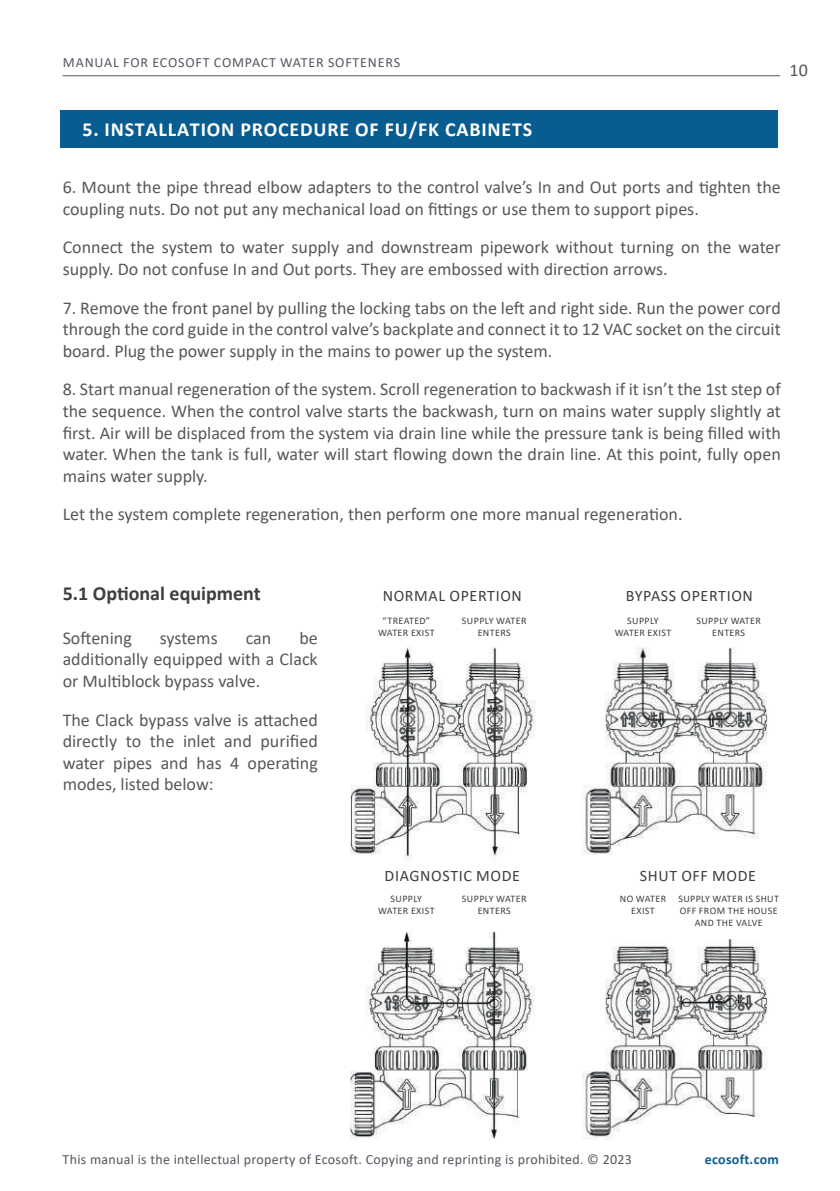
<style>
.page{position:relative;width:840px;height:1191px;background:#fff}
.page>*{position:absolute;margin:0;border:0;box-sizing:border-box;transform-origin:0 0}
.t1{font:700 20px "Calibri";letter-spacing:.04em;color:#fff}
.t2{font:700 20px "Calibri";color:#3e3e3f}
.t3{font:18px/21.6px "Calibri";color:#57585a;text-align:justify}
.t4{font:18px "Calibri";color:#52575f}
.t5{font:16px "Calibri";letter-spacing:.04em;color:#3e3e3f}
.t6{font:14px "Calibri";letter-spacing:.02em;color:#52575f}
.t7{font:14px "Calibri";letter-spacing:.06em;color:#52575f}
.t8{font:700 14px "Calibri";letter-spacing:.02em;color:#085c8f}
.t9{font:10px/12px "Calibri";letter-spacing:.04em;color:#3e3e3f;text-align:center}
</style>
<div class="page">
<hr style="left:63px;top:75px;width:716px;height:1px;background:#52575f">
<div style="left:60px;top:111px;width:716px;height:37px;background:#085c8f"></div>
<img style="left:350px;top:931px;width:417px;height:208px">
<img style="left:350px;top:647px;width:417px;height:215px">
<p class="t7" style="left:63px;top:53px;width:338px">MANUAL FOR ECOSOFT COMPACT WATER SOFTENERS</p>
<p class="t4" style="left:789px;top:58px;width:20px">10</p>
<p class="t1" style="left:83px;top:115px;width:451px">5. INSTALLATION PROCEDURE OF FU/FK CABINETS</p>
<p class="t3" style="left:63px;top:176px;width:719px">6. Mount the pipe thread elbow adapters to the control valve’s In and Out ports and tighten the coupling nuts. Do not put any mechanical load on fittings or use them to support pipes.</p>
<p class="t3" style="left:63px;top:236px;width:719px">Connect the system to water supply and downstream pipework without turning on the water supply. Do not confuse In and Out ports. They are embossed with direction arrows.</p>
<p class="t3" style="left:63px;top:296px;width:719px">7. Remove the front panel by pulling the locking tabs on the left and right side. Run the power cord through the cord guide in the control valve’s backplate and connect it to 12 VAC socket on the circuit board. Plug the power supply in the mains to power up the system.</p>
<p class="t3" style="left:63px;top:378px;width:719px">8. Start manual regeneration of the system. Scroll regeneration to backwash if it isn’t the 1st step of the sequence. When the control valve starts the backwash, turn on mains water supply slightly at first. Air will be displaced from the system via drain line while the pressure tank is being filled with water. When the tank is full, water will start flowing down the drain line. At this point, fully open mains water supply.</p>
<p class="t3" style="left:63px;top:503px;width:621px">Let the system complete regeneration, then perform one more manual regeneration.</p>
<p class="t2" style="left:63px;top:579px;width:199px">5.1 Optional equipment</p>
<p class="t3" style="left:63px;top:626px;width:71px">Softening</p>
<p class="t3" style="left:160px;top:626px;width:59px">systems</p>
<p class="t3" style="left:246px;top:626px;width:27px">can</p>
<p class="t3" style="left:63px;top:626px;width:256px;text-indent:236px">be additionally equipped with a Clack or Multiblock bypass valve.</p>
<p class="t3" style="left:63px;top:708px;width:256px">The Clack bypass valve is attached directly to the inlet and purified water pipes and has 4 operating modes, listed below:</p>
<p class="t5" style="left:382px;top:584px;width:140px">NORMAL OPERTION</p>
<p class="t5" style="left:625px;top:584px;width:128px">BYPASS OPERTION</p>
<p class="t9" style="left:378px;top:614px;width:58px">“TREATED”<br>WATER EXIST</p>
<p class="t9" style="left:614px;top:614px;width:58px">SUPPLY<br>WATER EXIST</p>
<p class="t9" style="left:461px;top:614px;width:66px">SUPPLY WATER<br>ENTERS</p>
<p class="t9" style="left:696px;top:614px;width:66px">SUPPLY WATER<br>ENTERS</p>
<p class="t5" style="left:384px;top:865px;width:137px">DIAGNOSTIC MODE</p>
<p class="t5" style="left:639px;top:865px;width:118px">SHUT OFF MODE</p>
<p class="t9" style="left:378px;top:892px;width:58px">SUPPLY<br>WATER EXIST</p>
<p class="t9" style="left:619px;top:892px;width:48px">NO WATER<br>EXIST</p>
<p class="t9" style="left:461px;top:892px;width:66px">SUPPLY WATER<br>ENTERS</p>
<p class="t9" style="left:678px;top:892px;width:102px">SUPPLY WATER IS SHUT<br>OFF FROM THE HOUSE<br>AND THE VALVE</p>
<p class="t6" style="left:63px;top:1149px;width:570px">This manual is the intellectual property of Ecosoft. Copying and reprinting is prohibited. © 2023</p>
<p class="t8" style="left:704px;top:1149px;width:76px">ecosoft.com</p>
</div>
